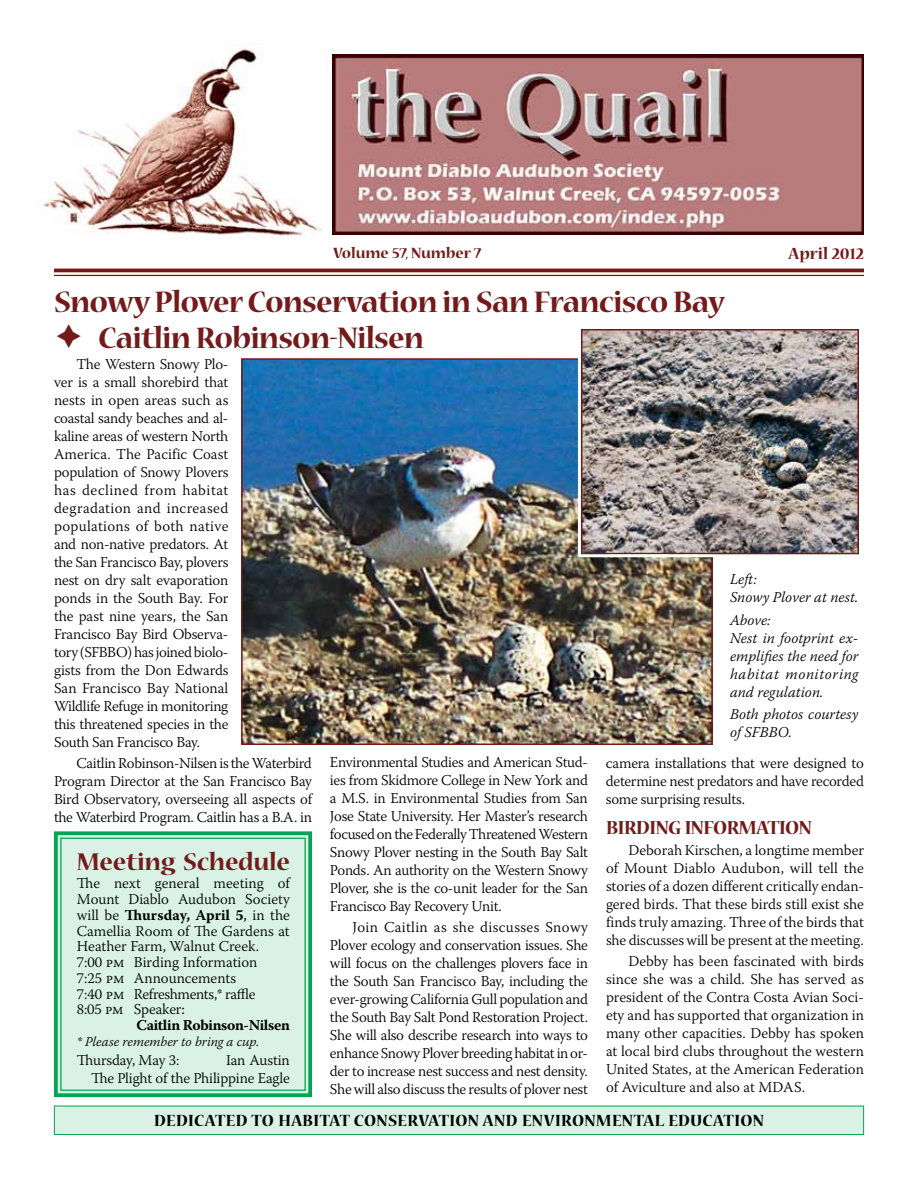
<style>
.page{position:relative;width:918px;height:1188px;background:#fff}
.page>*{position:absolute;margin:0;border:0;box-sizing:border-box;transform-origin:0 0}
.t1{font:700 33px "Nueva Std";letter-spacing:-.025em;color:#731b1b}
.t2{font:700 27px "Nueva Std";letter-spacing:-.01em;color:#731b1b}
.t3{font:700 21px "Nueva Std";letter-spacing:-.025em;color:#731b1b}
.t4{font:700 18px "Nueva Std";letter-spacing:.02em;color:#000}
.t5{font:700 18px "Nueva Std";color:#731b1b}
.t6{font:700 16.5px "Nueva Std";color:#731b1b}
.t7{font:300 15px/18px "Warnock Pro";letter-spacing:-.01em;color:#000;text-align:justify}
.t8{font:italic 300 15px/18px "Warnock Pro";color:#000}
.t9{font:700 15px "Warnock Pro";letter-spacing:-.025em;color:#000}
.t10{font:italic 300 13.5px "Warnock Pro";color:#000}
.s1{font-weight:700}
.s2{font-weight:400}
</style>
<div class="page">
<svg style="left:54px;top:831px;width:258px;height:267px;background:#cceddc"></svg>
<div style="left:60px;top:838px;width:246px;height:253px;border:1px solid #00a651"></div>
<img style="left:244px;top:361px;width:466px;height:381px">
<div style="left:241px;top:358px;width:472px;height:387px;border:2px solid #731b1b"></div>
<img style="left:584px;top:332px;width:272px;height:219px">
<div style="left:581px;top:329px;width:278px;height:225px;border:2px solid #731b1b"></div>
<hr style="left:578px;top:358px;width:3px;height:197px;background:#fff">
<hr style="left:578px;top:554px;width:135px;height:3px;background:#fff">
<hr style="left:54px;top:269px;width:810px;height:3px;background:#731b1b">
<hr style="left:54px;top:275px;width:810px;height:1px;background:#731b1b">
<img style="left:39px;top:49px;width:283px;height:191px">
<div style="left:54px;top:1106px;width:810px;height:29px;background:#d9f2e5;border:1px solid #00a651"></div>
<img style="left:333px;top:54px;width:531px;height:181px">
<p class="t6" style="left:333px;top:245px;width:150px">Volume 57, Number 7</p>
<p class="t5" style="left:789px;top:245px;width:77px">April 2012</p>
<h1 class="t1" style="left:54px;top:287px;width:672px">Snowy Plover Conservation in San Francisco Bay</h1>
<h1 class="t1" style="left:54px;top:323px;width:372px">➔ Caitlin Robinson-Nilsen</h1>
<p class="t7" style="left:54px;top:355px;width:176px;text-indent:22px">The Western Snowy Plo&shy;ver is a small shorebird that nests in open areas such as coastal sandy beaches and al&shy;kaline areas of western North America. The Pacific Coast population of Snowy Plovers has declined from habitat degradation and increased populations of both native and non-native predators. At the San Francisco Bay, plovers nest on dry salt evaporation ponds in the South Bay. For the past nine years, the San Francisco Bay Bird Observa&shy;tory (SFBBO) has joined biolo&shy;gists from the Don Edwards San Francisco Bay National Wildlife Refuge in monitoring this threatened species in the South San Francisco Bay.</p>
<p class="t7" style="left:54px;top:754px;width:260px;text-indent:22px">Caitlin Robinson-Nilsen is the Waterbird Program Director at the San Francisco Bay Bird Observatory, overseeing all aspects of the Waterbird Program. Caitlin has a B.A. in</p>
<h2 class="t2" style="left:77px;top:849px;width:215px">Meeting Schedule</h2>
<p class="t7" style="left:77px;top:875px;width:215px;line-height:15.8px;text-align:left">The next general meeting of<br>Mount Diablo Audubon Society will be <span class="s1">Thursday, April 5</span><span class="s2">,</span> in the<br>Camellia Room of The Gardens at<br>Heather Farm, Walnut Creek.<br>7:00 pm Birding Information<br>7:25 pm Announcements<br>7:40 pm Refreshments,* raffle<br>8:05 pm Speaker<span class="s2">:</span></p>
<p class="t9" style="left:137px;top:1016px;width:155px">Caitlin Robinson-Nilsen</p>
<p class="t10" style="left:77px;top:1033px;width:184px">* Please remember to bring a cup.</p>
<p class="t7" style="left:77px;top:1050px;width:104px">Thursday, May 3:</p>
<p class="t8" style="left:730px;top:570px;width:130px">Left:<br>Snowy Plover at nest.</p>
<p class="t8" style="left:730px;top:610px;width:130px">Above:<br>Nest in footprint ex&shy;emplifies the need for habitat monitoring and regulation.</p>
<p class="t8" style="left:730px;top:705px;width:130px">Both photos courtesy of SFBBO.</p>
<p class="t7" style="left:330px;top:753px;width:260px">Environmental Studies and American Stud&shy;ies from Skidmore College in New York and a M.S. in Environmental Studies from San Jose State University. Her Master’s research focused on the Federally Threatened Western Snowy Plover nesting in the South Bay Salt Ponds. An authority on the Western Snowy Plover, she is the co-unit leader for the San Francisco Bay Recovery Unit.</p>
<p class="t7" style="left:330px;top:918px;width:260px;text-indent:22px">Join Caitlin as she discusses Snowy Plover ecology and conservation issues. She will focus on the challenges plovers face in the South San Francisco Bay, including the ever-growing California Gull population and the South Bay Salt Pond Restoration Project.<br>She will also describe research into ways to enhance Snowy Plover breeding habitat in or&shy;der to increase nest success and nest density.<br>She will also discuss the results of plover nest</p>
<p class="t7" style="left:606px;top:754px;width:260px">camera installations that were designed to determine nest predators and have recorded some surprising results.</p>
<h3 class="t3" style="left:606px;top:818px;width:207px">BIRDING INFORMATION</h3>
<p class="t7" style="left:606px;top:841px;width:260px;text-indent:22px">Deborah Kirschen, a longtime member of Mount Diablo Audubon, will tell the stories of a dozen different critically endan&shy;gered birds. That these birds still exist she finds truly amazing. Three of the birds that she discusses will be present at the meeting.</p>
<p class="t7" style="left:606px;top:952px;width:260px;text-indent:22px">Debby has been fascinated with birds since she was a child. She has served as president of the Contra Costa Avian Soci&shy;ety and has supported that organization in many other capacities. Debby has spoken at local bird clubs throughout the western United States, at the American Federation of Aviculture and also at MDAS.</p>
<p class="t7" style="left:91px;top:1050px;width:200px;line-height:18.8px;text-align:right">Ian Austin<br>The Plight of the Philippine Eagle</p>
<p class="t4" style="left:154px;top:1112px;width:611px">DEDICATED TO HABITAT CONSERVATION AND ENVIRONMENTAL EDUCATION</p>
</div>
